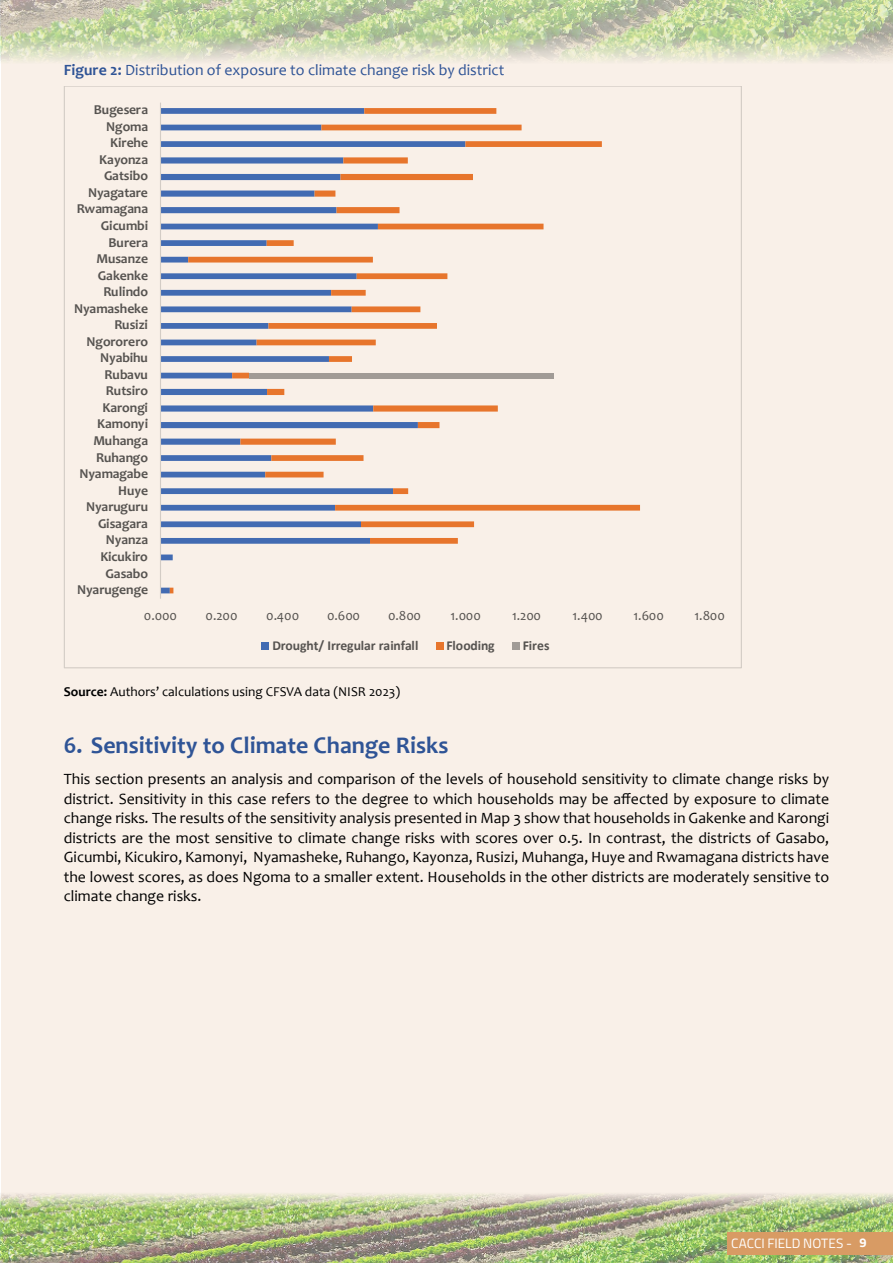
<style>
.page{position:relative;width:893px;height:1263px;background:#fff}
.page>*{position:absolute;margin:0;border:0;box-sizing:border-box;transform-origin:0 0}
.t1{font:700 24px "Candara";color:#2f5496}
.t2{font:15.75px/19.5px "Candara";color:#000;text-align:justify}
.t3{font:15.75px "Candara";color:#2f5496}
.t4{font:700 13.65px "Candara";letter-spacing:-.01em;color:#595959}
.t5{font:13.65px "Candara";letter-spacing:-.01em;color:#595959}
.t6{font:700 13.65px "Calibri";letter-spacing:-.01em;color:#595959}
.t7{font:13.5px "Candara";color:#000}
.t8{font:13.5px "Titillium Web";color:#fff}
.s1{font-weight:700}
.s2{font-style:italic}
.s3{font-weight:700;font-size:12.75px}
</style>
<div class="page">
<hr style="left:0;top:0;width:1px;height:1263px;background:#e0f1fb">
<div style="left:1px;top:0;width:892px;height:1263px;background:#f9f0e8"></div>
<img style="left:0;top:1192px;width:893px;height:71px">
<img style="left:0;top:0;width:893px;height:64px">
<div style="left:727px;top:1232px;width:166px;height:22px;background:#d89b64"></div>
<svg style="left:161px;top:108px;width:479px;height:485px"></svg>
<div style="left:249px;top:373px;width:305px;height:5px;background:#a19b96"></div>
<hr style="left:160px;top:103px;width:1px;height:496px;background:#d9d9d9">
<div style="left:262px;top:642px;width:7px;height:8px;background:#426bb2"></div>
<div style="left:436px;top:642px;width:7px;height:8px;background:#e7752c"></div>
<div style="left:512px;top:642px;width:8px;height:8px;background:#a19b96"></div>
<p class="t3" style="left:64px;top:60px;width:442px"><span class="s1">Figure 2:</span> Distribution of exposure to climate change risk by district</p>
<p class="t4" style="left:94px;top:101px;width:56px">Bugesera</p>
<p class="t4" style="left:106px;top:118px;width:44px">Ngoma</p>
<p class="t4" style="left:110px;top:134px;width:39px">Kirehe</p>
<p class="t4" style="left:99px;top:151px;width:50px">Kayonza</p>
<p class="t4" style="left:104px;top:167px;width:46px">Gatsibo</p>
<p class="t4" style="left:88px;top:184px;width:61px">Nyagatare</p>
<p class="t4" style="left:77px;top:200px;width:73px">Rwamagana</p>
<p class="t4" style="left:101px;top:217px;width:49px">Gicumbi</p>
<p class="t4" style="left:109px;top:234px;width:41px">Burera</p>
<p class="t4" style="left:96px;top:250px;width:53px">Musanze</p>
<p class="t4" style="left:98px;top:267px;width:52px">Gakenke</p>
<p class="t4" style="left:103px;top:283px;width:46px">Rulindo</p>
<p class="t4" style="left:74px;top:300px;width:75px">Nyamasheke</p>
<p class="t4" style="left:114px;top:316px;width:35px">Rusizi</p>
<p class="t4" style="left:86px;top:333px;width:63px">Ngororero</p>
<p class="t4" style="left:100px;top:349px;width:49px">Nyabihu</p>
<p class="t4" style="left:105px;top:366px;width:45px">Rubavu</p>
<p class="t4" style="left:106px;top:382px;width:44px">Rutsiro</p>
<p class="t4" style="left:102px;top:399px;width:47px">Karongi</p>
<p class="t4" style="left:97px;top:415px;width:52px">Kamonyi</p>
<p class="t4" style="left:93px;top:432px;width:56px">Muhanga</p>
<p class="t4" style="left:96px;top:449px;width:53px">Ruhango</p>
<p class="t4" style="left:79px;top:465px;width:70px">Nyamagabe</p>
<p class="t4" style="left:118px;top:482px;width:31px">Huye</p>
<p class="t4" style="left:86px;top:498px;width:64px">Nyaruguru</p>
<p class="t4" style="left:98px;top:515px;width:51px">Gisagara</p>
<p class="t4" style="left:106px;top:531px;width:44px">Nyanza</p>
<p class="t4" style="left:100px;top:548px;width:49px">Kicukiro</p>
<p class="t4" style="left:106px;top:565px;width:44px">Gasabo</p>
<p class="t4" style="left:77px;top:581px;width:73px">Nyarugenge</p>
<p class="t5" style="left:144px;top:607px;width:35px">0.000</p>
<p class="t5" style="left:206px;top:607px;width:33px">0.200</p>
<p class="t5" style="left:266px;top:607px;width:35px">0.400</p>
<p class="t5" style="left:327px;top:607px;width:35px">0.600</p>
<p class="t5" style="left:388px;top:607px;width:35px">0.800</p>
<p class="t5" style="left:450px;top:607px;width:32px">1.000</p>
<p class="t5" style="left:512px;top:607px;width:31px">1.200</p>
<p class="t5" style="left:572px;top:607px;width:32px">1.400</p>
<p class="t5" style="left:633px;top:607px;width:32px">1.600</p>
<p class="t5" style="left:694px;top:607px;width:32px">1.800</p>
<p class="t6" style="left:272px;top:635px;width:148px">Drought/ Irregular rainfall</p>
<p class="t6" style="left:446px;top:635px;width:50px">Flooding</p>
<p class="t6" style="left:523px;top:635px;width:28px">Fires</p>
<p class="t7" style="left:64px;top:683px;width:338px"><span class="s1">Source:</span> Authors’ calculations using CFSVA data (NISR 2023)</p>
<p class="t1" style="left:64px;top:730px;width:386px">6. Sensitivity to Climate Change Risks</p>
<p class="t2" style="left:64px;top:769px;width:767px">This section presents an analysis and comparison of the levels of household sensitivity to climate change risks by district. Sensitivity in this case refers to the degree to which households may be affected by exposure to climate change risks<span class="s2">.</span> The results of the sensitivity analysis presented in Map 3 show that households in Gakenke and Karongi districts are the most sensitive to climate change risks with scores over 0.5. In contrast, the districts of Gasabo, Gicumbi, Kicukiro, Kamonyi, Nyamasheke, Ruhango, Kayonza, Rusizi, Muhanga, Huye and Rwamagana districts have the lowest scores, as does Ngoma to a smaller extent. Households in the other districts are moderately sensitive to climate change risks.</p>
<p class="t8" style="left:731px;top:1233px;width:137px">CACCI FIELD NOTES - <span class="s3">9</span></p>
</div>
